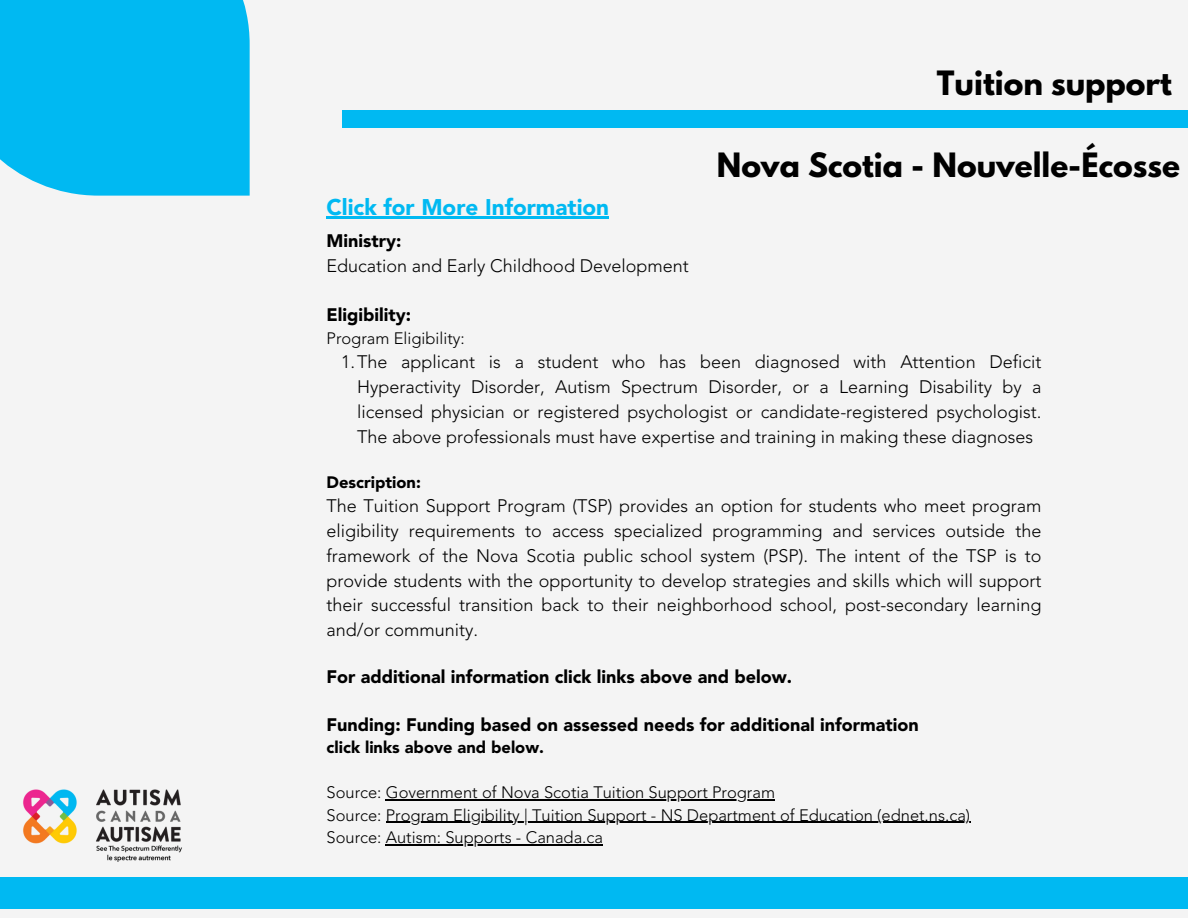
<style>
.page{position:relative;width:1188px;height:918px;background:#f4f4f4}
.page>*{position:absolute;margin:0;border:0;box-sizing:border-box;transform-origin:0 0}
.t1{font:700 29.7px "League Spartan";color:#000}
.t2{font:900 22.5px "Avenir LT Std";color:#00b9f2}
.t3{font:300 18px/24.8px "Avenir LT Std";color:#000;text-align:justify}
.t4{font:900 18px "Avenir LT Std";color:#000}
.t5{font:300 16.5px "Avenir LT Std";color:#000}
.t6{font:900 16.5px "Avenir LT Std";color:#000}
</style>
<div class="page">
<div style="left:342px;top:110px;width:846px;height:18px;background:#00b9f2"></div>
<div style="left:0;top:877px;width:1188px;height:32px;background:#00b9f2"></div>
<hr style="left:386px;top:799px;width:389px;height:1px;background:#000">
<hr style="left:386px;top:822px;width:584px;height:1px;background:#000">
<hr style="left:386px;top:844px;width:217px;height:1px;background:#000">
<div style="left:0;top:0;width:250px;height:196px;background:#00b9f2"></div>
<img style="left:23px;top:789px;width:159px;height:73px">
<hr style="left:326px;top:216px;width:283px;height:2px;background:#00b9f2">
<p class="t2" style="left:326px;top:198px;width:284px">Click for More Information</p>
<h1 class="t1" style="left:937px;top:68px;width:236px">Tuition support</h1>
<h1 class="t1" style="left:717px;top:150px;width:465px">Nova Scotia - Nouvelle-Écosse</h1>
<p class="t4" style="left:327px;top:233px;width:77px">Ministry:</p>
<h2 class="t3" style="left:327px;top:255px;width:364px">Education and Early Childhood Development</h2>
<p class="t4" style="left:327px;top:308px;width:86px">Eligibility:</p>
<p class="t5" style="left:327px;top:331px;width:140px">Program Eligibility:</p>
<p class="t3" style="left:357px;top:351px;width:686px;text-indent:-16px">1.The applicant is a student who has been diagnosed with Attention Deficit Hyperactivity Disorder, Autism Spectrum Disorder, or a Learning Disability by a licensed physician or registered psychologist or candidate-registered psychologist.<br>The above professionals must have expertise and training in making these diagnoses</p>
<p class="t6" style="left:327px;top:475px;width:96px">Description:</p>
<p class="t3" style="left:327px;top:495px;width:716px">The Tuition Support Program (TSP) provides an option for students who meet program eligibility requirements to access specialized programming and services outside the framework of the Nova Scotia public school system (PSP). The intent of the TSP is to provide students with the opportunity to develop strategies and skills which will support their successful transition back to their neighborhood school, post-secondary learning and/or community.</p>
<p class="t4" style="left:327px;top:670px;width:467px">For additional information click links above and below.</p>
<p class="t4" style="left:327px;top:717px;width:594px">Funding: Funding based on assessed needs for additional information</p>
<p class="t6" style="left:327px;top:741px;width:219px">click links above and below.</p>
<h3 class="t5" style="left:327px;top:786px;width:450px">Source: Government of Nova Scotia Tuition Support Program</h3>
<h3 class="t5" style="left:327px;top:808px;width:645px">Source: Program Eligibility | Tuition Support - NS Department of Education (ednet.ns.ca)</h3>
<p class="t5" style="left:327px;top:831px;width:278px">Source: Autism: Supports - Canada.ca</p>
</div>
